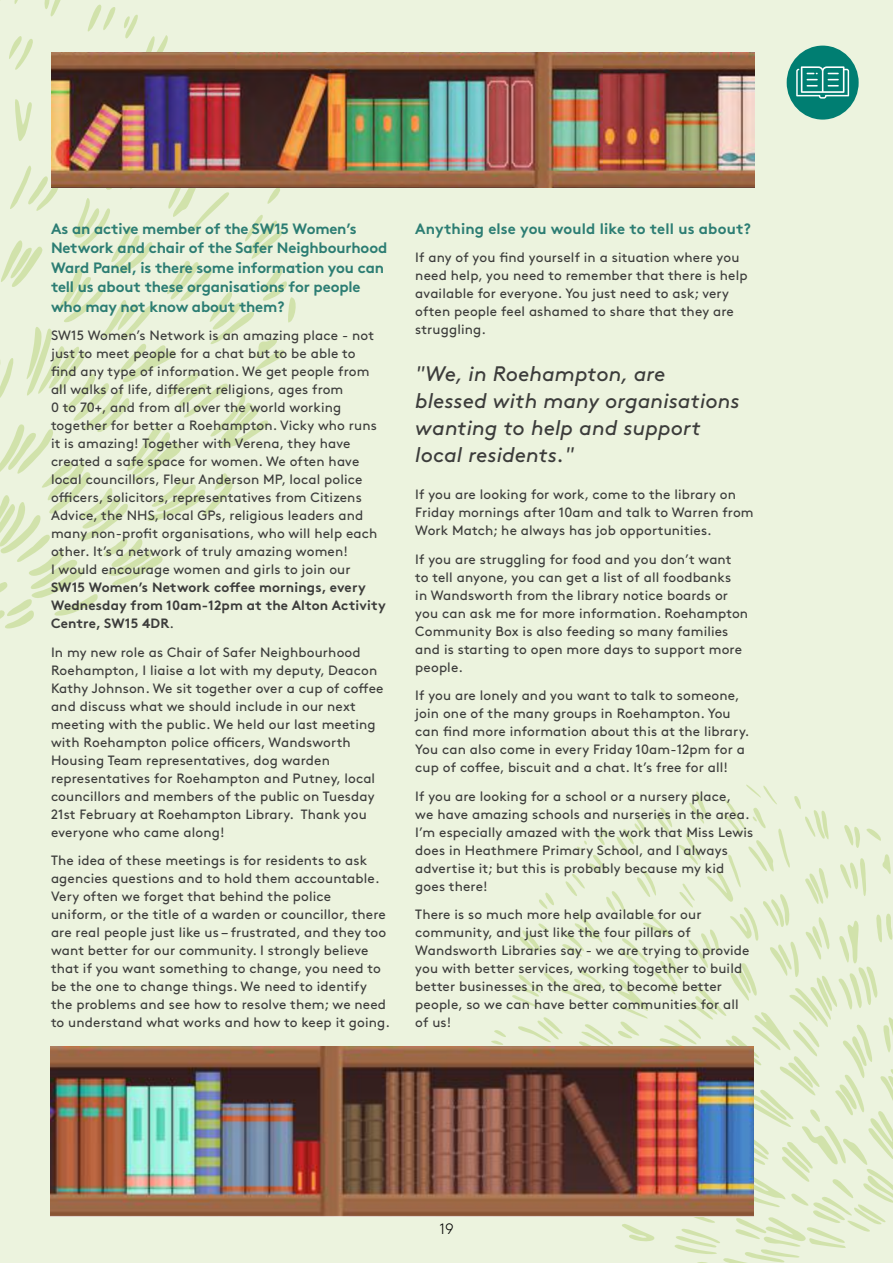
<style>
.page{position:relative;width:893px;height:1263px;background:#ecf3de}
.page>*{position:absolute;margin:0;border:0;box-sizing:border-box;transform-origin:0 0}
.t1{font:italic 21px/27px "Brown";letter-spacing:.005em;color:#3c3c3b}
.t2{font:700 15px/19.5px "Brown";letter-spacing:-.01em;color:#2c7d73}
.t3{font:700 15px "Brown";letter-spacing:.01em;color:#2c7d73}
.t4{font:300 15px "Brown";color:#000}
.t5{font:13.5px/18px "Brown";letter-spacing:.01em;color:#3c3c3b}
.t6{font:700 13.5px/18px "Brown";letter-spacing:.01em;color:#3c3c3b}
.s1{font-weight:400}
</style>
<div class="page">
<svg style="left:0;top:0;width:299px;height:629px"></svg>
<svg style="left:489px;top:784px;width:404px;height:479px"></svg>
<img style="left:51px;top:52px;width:703px;height:135px">
<img style="left:50px;top:1046px;width:703px;height:170px">
<div style="left:787px;top:46px;width:72px;height:74px;background:#007e72;border-radius:50%"></div>
<svg style="left:796px;top:66px;width:53px;height:33px"></svg>
<p class="t2" style="left:51px;top:217px;width:338px">As an active member of the SW15 Women’s Network and chair of the Safer Neighbourhood Ward Panel, is there some information you can tell us about these organisations for people who may not know about them?</p>
<p class="t5" style="left:51px;top:326px;width:328px">SW15 Women’s Network is an amazing place - not just to meet people for a chat but to be able to find any type of information. We get people from all walks of life, different religions, ages from<br>0 to 70+, and from all over the world working together for better a Roehampton. Vicky who runs it is amazing! Together with Verena, they have created a safe space for women. We often have local councillors, Fleur Anderson MP, local police officers, solicitors, representatives from Citizens Advice, the NHS, local GPs, religious leaders and many non-profit organisations, who will help each other. It’s a network of truly amazing women!<br>I would encourage women and girls to join our</p>
<p class="t6" style="left:51px;top:577px;width:336px">SW15 Women’s Network coffee mornings, every<br>Wednesday from 10am-12pm at the Alton Activity<br>Centre, SW15 4DR<span class="s1">.</span></p>
<p class="t5" style="left:51px;top:642px;width:334px">In my new role as Chair of Safer Neighbourhood Roehampton, I liaise a lot with my deputy, Deacon Kathy Johnson. We sit together over a cup of coffee and discuss what we should include in our next meeting with the public. We held our last meeting with Roehampton police officers, Wandsworth Housing Team representatives, dog warden representatives for Roehampton and Putney, local councillors and members of the public on Tuesday 21st February at Roehampton Library. Thank you everyone who came along!</p>
<p class="t5" style="left:51px;top:850px;width:340px">The idea of these meetings is for residents to ask agencies questions and to hold them accountable.<br>Very often we forget that behind the police uniform, or the title of a warden or councillor, there are real people just like us – frustrated, and they too want better for our community. I strongly believe that if you want something to change, you need to be the one to change things. We need to identify the problems and see how to resolve them; we need to understand what works and how to keep it going.</p>
<p class="t3" style="left:415px;top:216px;width:337px">Anything else you would like to tell us about?</p>
<p class="t5" style="left:415px;top:248px;width:334px">If any of you find yourself in a situation where you need help, you need to remember that there is help available for everyone. You just need to ask; very often people feel ashamed to share that they are struggling.</p>
<h1 class="t1" style="left:415px;top:358px;width:326px">"We, in Roehampton, are blessed with many organisations wanting to help and support local residents."</h1>
<p class="t5" style="left:415px;top:485px;width:340px">If you are looking for work, come to the library on<br>Friday mornings after 10am and talk to Warren from<br>Work Match; he always has job opportunities.</p>
<p class="t5" style="left:415px;top:549px;width:334px">If you are struggling for food and you don’t want to tell anyone, you can get a list of all foodbanks<br>in Wandsworth from the library notice boards or you can ask me for more information. Roehampton Community Box is also feeding so many families and is starting to open more days to support more people.</p>
<p class="t5" style="left:415px;top:686px;width:336px">If you are lonely and you want to talk to someone, join one of the many groups in Roehampton. You can find more information about this at the library.<br>You can also come in every Friday 10am-12pm for a cup of coffee, biscuit and a chat. It’s free for all!</p>
<p class="t5" style="left:415px;top:786px;width:339px">If you are looking for a school or a nursery place,<br>we have amazing schools and nurseries in the area.<br>I’m especially amazed with the work that Miss Lewis does in Heathmere Primary School, and I always advertise it; but this is probably because my kid goes there!</p>
<p class="t5" style="left:415px;top:904px;width:336px">There is so much more help available for our community, and just like the four pillars of Wandsworth Libraries say - we are trying to provide you with better services, working together to build better businesses in the area, to become better people, so we can have better communities for all of us!</p>
<p class="t4" style="left:439px;top:1217px;width:16px">19</p>
</div>
